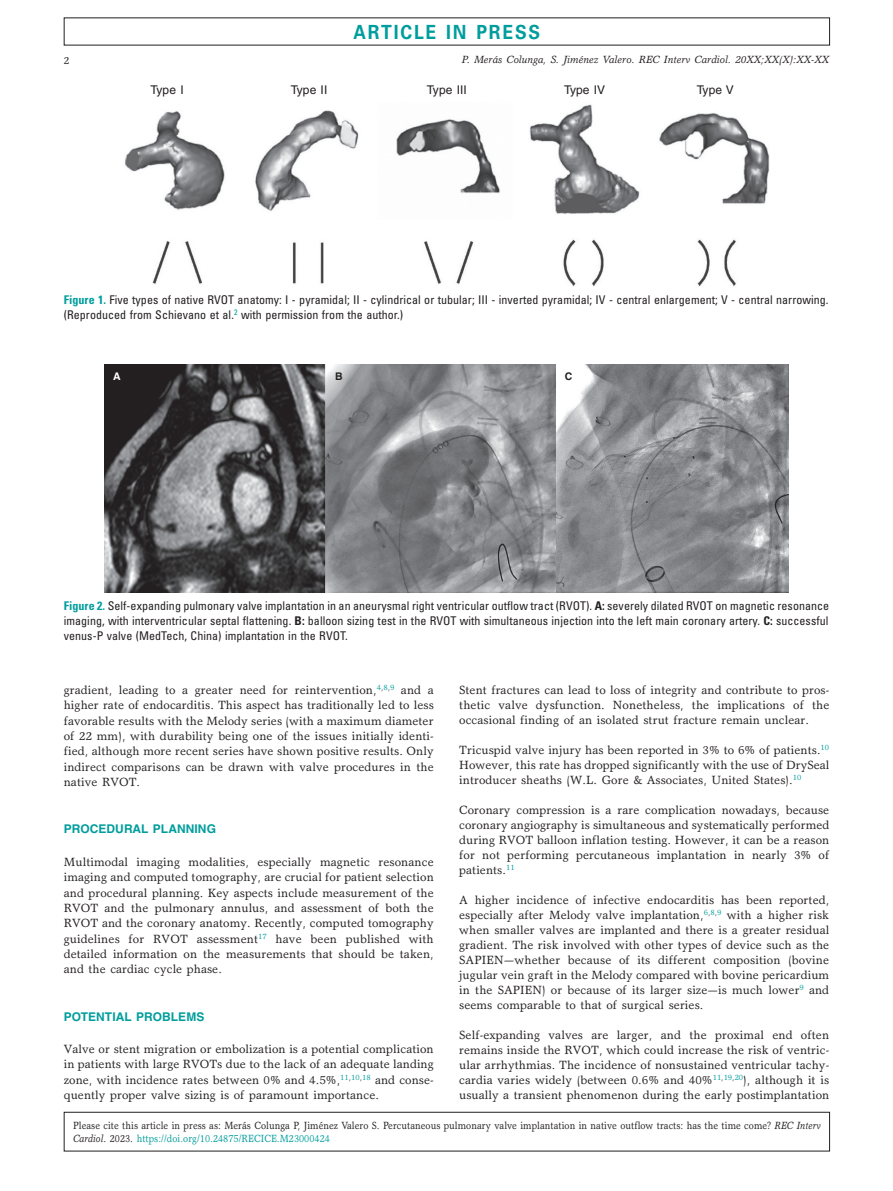
<style>
.page{position:relative;width:893px;height:1191px;background:#fff}
.page>*{position:absolute;margin:0;border:0;box-sizing:border-box;transform-origin:0 0}
.t1{font:700 19.5px "Univers LT Std";letter-spacing:.105em;color:#009d9d;scale:.9 1}
.t2{font:12px/15px "Garth Graphic Std";letter-spacing:.005em;color:#231f20;text-align:justify}
.t3{font:condensed 12px/15px "Univers LT Std";letter-spacing:.005em;color:#231f20}
.t4{font:700 12px "Helvetica LT Std";letter-spacing:.005em;color:#009d9d}
.t5{font:12px "Helvetica LT Std";letter-spacing:.005em;color:#231f20}
.t6{font:10.5px/13.5px "Garth Graphic Std";letter-spacing:.005em;color:#231f20;scale:.9 1}
.t7{font:italic 10.5px "Garth Graphic Std";letter-spacing:.005em;color:#231f20}
.t8{font:700 10.5px "Helvetica LT Std";color:#231f20}
.t9{font:10.5px "Garth Graphic Std";letter-spacing:.005em;color:#231f20}
.t10{font:700 10.5px "Helvetica LT Std";color:#fff}
.s1{font-weight:700;color:#009d9d}
.s2{font-weight:700}
.s3{font-style:italic}
.s4{color:#009d9d}
</style>
<div class="page">
<img style="left:125px;top:104px;width:645px;height:182px">
<img style="left:105px;top:364px;width:683px;height:228px">
<div style="left:64px;top:1111px;width:766px;height:40px;border:1px solid #231f20"></div>
<h1 class="t1" style="left:353px;top:20px;width:209px">ARTICLE IN PRESS</h1>
<p class="t9" style="left:64px;top:54px;width:7px">2</p>
<p class="t7" style="left:462px;top:53px;width:369px">P. Merás Colunga, S. Jiménez Valero. REC Interv Cardiol. 20XX;XX(X):XX-XX</p>
<p class="t5" style="left:151px;top:82px;width:35px">Type I</p>
<p class="t5" style="left:291px;top:82px;width:38px">Type II</p>
<p class="t5" style="left:427px;top:82px;width:41px">Type III</p>
<p class="t5" style="left:564px;top:82px;width:43px">Type IV</p>
<p class="t5" style="left:697px;top:82px;width:39px">Type V</p>
<p class="t3" style="left:64px;top:292px;width:766px"><span class="s1">Figure 1.</span> Five types of native RVOT anatomy: I - pyramidal; II - cylindrical or tubular; III - inverted pyramidal; IV - central enlargement; V - central narrowing. (Reproduced from Schievano et al.<sup>2</sup> with permission from the author.)</p>
<p class="t10" style="left:113px;top:370px;width:9px">A</p>
<p class="t8" style="left:335px;top:370px;width:9px">B</p>
<p class="t8" style="left:565px;top:370px;width:9px">C</p>
<p class="t3" style="left:64px;top:598px;width:767px;text-align:justify"><span class="s1">Figure 2.</span> Self-expanding pulmonary valve implantation in an aneurysmal right ventricular outflow tract (RVOT). <span class="s2">A:</span> severely dilated RVOT on magnetic resonance imaging, with interventricular septal flattening. <span class="s2">B:</span> balloon sizing test in the RVOT with simultaneous injection into the left main coronary artery. <span class="s2">C:</span> successful venus-P valve (MedTech, China) implantation in the RVOT.</p>
<p class="t2" style="left:64px;top:682px;width:372px">gradient, leading to a greater need for reintervention,<sup>4</sup><sup>,</sup><sup>8</sup><sup>,</sup><sup>9</sup> and a higher rate of endocarditis. This aspect has traditionally led to less favorable results with the Melody series (with a maximum diameter of 22 mm), with durability being one of the issues initially identi&shy;fied, although more recent series have shown positive results. Only indirect comparisons can be drawn with valve procedures in the native RVOT.</p>
<p class="t4" style="left:64px;top:822px;width:154px">PROCEDURAL PLANNING</p>
<p class="t2" style="left:64px;top:854px;width:372px">Multimodal imaging modalities, especially magnetic resonance imaging and computed tomography, are crucial for patient selection and procedural planning. Key aspects include measurement of the RVOT and the pulmonary annulus, and assessment of both the RVOT and the coronary anatomy. Recently, computed tomography guidelines for RVOT assessment<sup>17</sup> have been published with detailed information on the measurements that should be taken, and the cardiac cycle phase.</p>
<p class="t4" style="left:64px;top:1009px;width:142px">POTENTIAL PROBLEMS</p>
<p class="t2" style="left:64px;top:1041px;width:372px">Valve or stent migration or embolization is a potential complication in patients with large RVOTs due to the lack of an adequate landing zone, with incidence rates between 0% and 4.5%,<sup>11</sup><sup>,</sup><sup>10</sup><sup>,</sup><sup>18</sup> and conse&shy;quently proper valve sizing is of paramount importance.</p>
<p class="t2" style="left:459px;top:682px;width:372px">Stent fractures can lead to loss of integrity and contribute to pros&shy;thetic valve dysfunction. Nonetheless, the implications of the occasional finding of an isolated strut fracture remain unclear.</p>
<p class="t2" style="left:459px;top:742px;width:372px">Tricuspid valve injury has been reported in 3% to 6% of patients.<sup>10<br></sup>However, this rate has dropped significantly with the use of DrySeal introducer sheaths (W.L. Gore &amp; Associates, United States).<sup>10</sup></p>
<p class="t2" style="left:459px;top:802px;width:372px">Coronary compression is a rare complication nowadays, because coronary angiography is simultaneous and systematically performed during RVOT balloon inflation testing. However, it can be a reason for not performing percutaneous implantation in nearly 3% of patients.<sup>11</sup></p>
<p class="t2" style="left:459px;top:892px;width:372px">A higher incidence of infective endocarditis has been reported, especially after Melody valve implantation,<sup>6</sup><sup>,</sup><sup>8</sup><sup>,</sup><sup>9</sup> with a higher risk when smaller valves are implanted and there is a greater residual gradient. The risk involved with other types of device such as the SAPIEN—whether because of its different composition (bovine jugular vein graft in the Melody compared with bovine pericardium in the SAPIEN) or because of its larger size—is much lower<sup>9</sup> and seems comparable to that of surgical series.</p>
<p class="t2" style="left:459px;top:1027px;width:372px">Self-expanding valves are larger, and the proximal end often remains inside the RVOT, which could increase the risk of ventric&shy;ular arrhythmias. The incidence of nonsustained ventricular tachy&shy;cardia varies widely (between 0.6% and 40%<sup>11</sup><sup>,</sup><sup>19</sup><sup>,</sup><sup>20</sup>), although it is usually a transient phenomenon during the early postimplantation</p>
<p class="t6" style="left:73px;top:1118px;width:832px">Please cite this article in press as: Merás Colunga P, Jiménez Valero S. Percutaneous pulmonary valve implantation in native outflow tracts: has the time come? <span class="s3">REC Interv<br>Cardiol</span>. 2023. <span class="s4">https://doi.org/10.24875/RECICE.M23000424</span></p>
</div>
